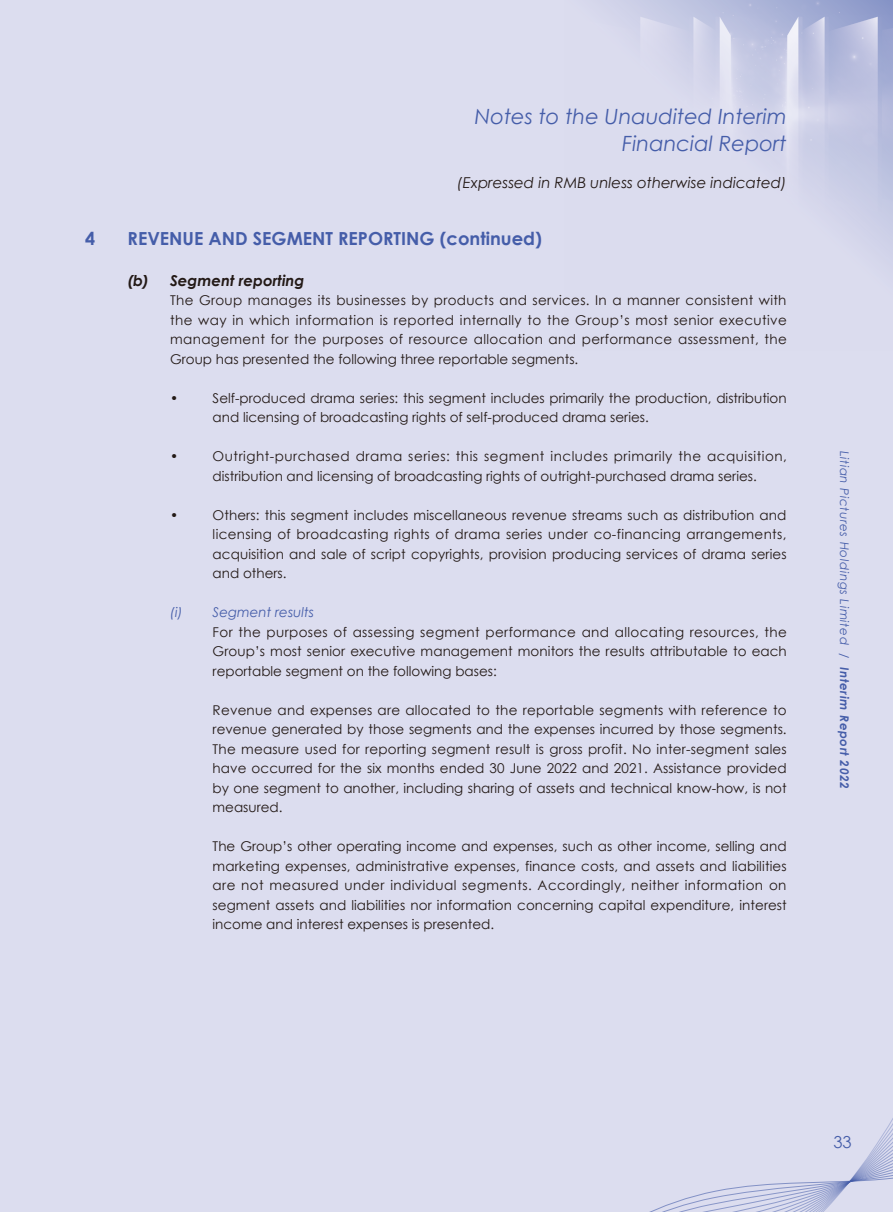
<style>
.page{position:relative;width:893px;height:1212px;background:#dcddef}
.page>*{position:absolute;margin:0;border:0;box-sizing:border-box;transform-origin:0 0}
.t1{font:italic 21px/27px "Century Gothic";color:#455da9;text-align:right}
.t2{font:700 18px "Century Gothic";color:#455da9}
.t3{font:16.5px "Century Gothic";color:#455da9}
.t4{font:italic 15px "Century Gothic";color:#231916}
.t5{font:italic 700 15px "Century Gothic";color:#231916}
.t6{font:13.5px/19.5px "Century Gothic";color:#231916;text-align:justify}
.t7{font:italic 13.5px "Century Gothic";color:#455da9}
.t8{font:italic 12px "Century Gothic";letter-spacing:.05em;color:#455da9}
.s1{font-weight:700}
</style>
<div class="page">
<svg style="left:494px;top:0;width:399px;height:351px;background:#d4d6eb"></svg>
<div style="left:561px;top:978px;width:332px;height:234px;background:#dcddef"></div>
<h1 class="t1" style="left:475px;top:103px;width:313px">Notes to the Unaudited Interim<br>Financial Report</h1>
<p class="t4" style="left:457px;top:172px;width:331px">(Expressed in RMB unless otherwise indicated)</p>
<h2 class="t2" style="left:85px;top:225px;width:12px">4</h2>
<h2 class="t2" style="left:128px;top:225px;width:416px">REVENUE AND SEGMENT REPORTING (continued)</h2>
<p class="t5" style="left:128px;top:269px;width:178px">(b) Segment reporting</p>
<p class="t6" style="left:170px;top:290px;width:618px">The Group manages its businesses by products and services. In a manner consistent with the way in which information is reported internally to the Group’s most senior executive management for the purposes of resource allocation and performance assessment, the Group has presented the following three reportable segments.</p>
<p class="t6" style="left:170px;top:388px;width:10px">•</p>
<p class="t6" style="left:213px;top:388px;width:576px">Self-produced drama series: this segment includes primarily the production, distribution and licensing of broadcasting rights of self-produced drama series.</p>
<p class="t6" style="left:170px;top:446px;width:10px">•</p>
<p class="t6" style="left:213px;top:446px;width:576px">Outright-purchased drama series: this segment includes primarily the acquisition, distribution and licensing of broadcasting rights of outright-purchased drama series.</p>
<p class="t6" style="left:170px;top:505px;width:10px">•</p>
<p class="t6" style="left:213px;top:505px;width:575px">Others: this segment includes miscellaneous revenue streams such as distribution and licensing of broadcasting rights of drama series under co-financing arrangements, acquisition and sale of script copyrights, provision producing services of drama series and others.</p>
<p class="t7" style="left:170px;top:603px;width:145px">(i) Segment results</p>
<p class="t6" style="left:213px;top:622px;width:576px">For the purposes of assessing segment performance and allocating resources, the Group’s most senior executive management monitors the results attributable to each reportable segment on the following bases:</p>
<p class="t6" style="left:213px;top:700px;width:576px">Revenue and expenses are allocated to the reportable segments with reference to revenue generated by those segments and the expenses incurred by those segments.<br>The measure used for reporting segment result is gross profit. No inter-segment sales have occurred for the six months ended 30 June 2022 and 2021. Assistance provided by one segment to another, including sharing of assets and technical know-how, is not measured.</p>
<p class="t6" style="left:213px;top:836px;width:576px">The Group’s other operating income and expenses, such as other income, selling and marketing expenses, administrative expenses, finance costs, and assets and liabilities are not measured under individual segments. Accordingly, neither information on segment assets and liabilities nor information concerning capital expenditure, interest income and interest expenses is presented.</p>
<p class="t8" style="left:853px;top:451px;width:340px;rotate:90deg">Litian Pictures Holdings Limited / <span class="s1">Interim Report 2022</span></p>
<p class="t3" style="left:833px;top:1130px;width:20px">33</p>
</div>
